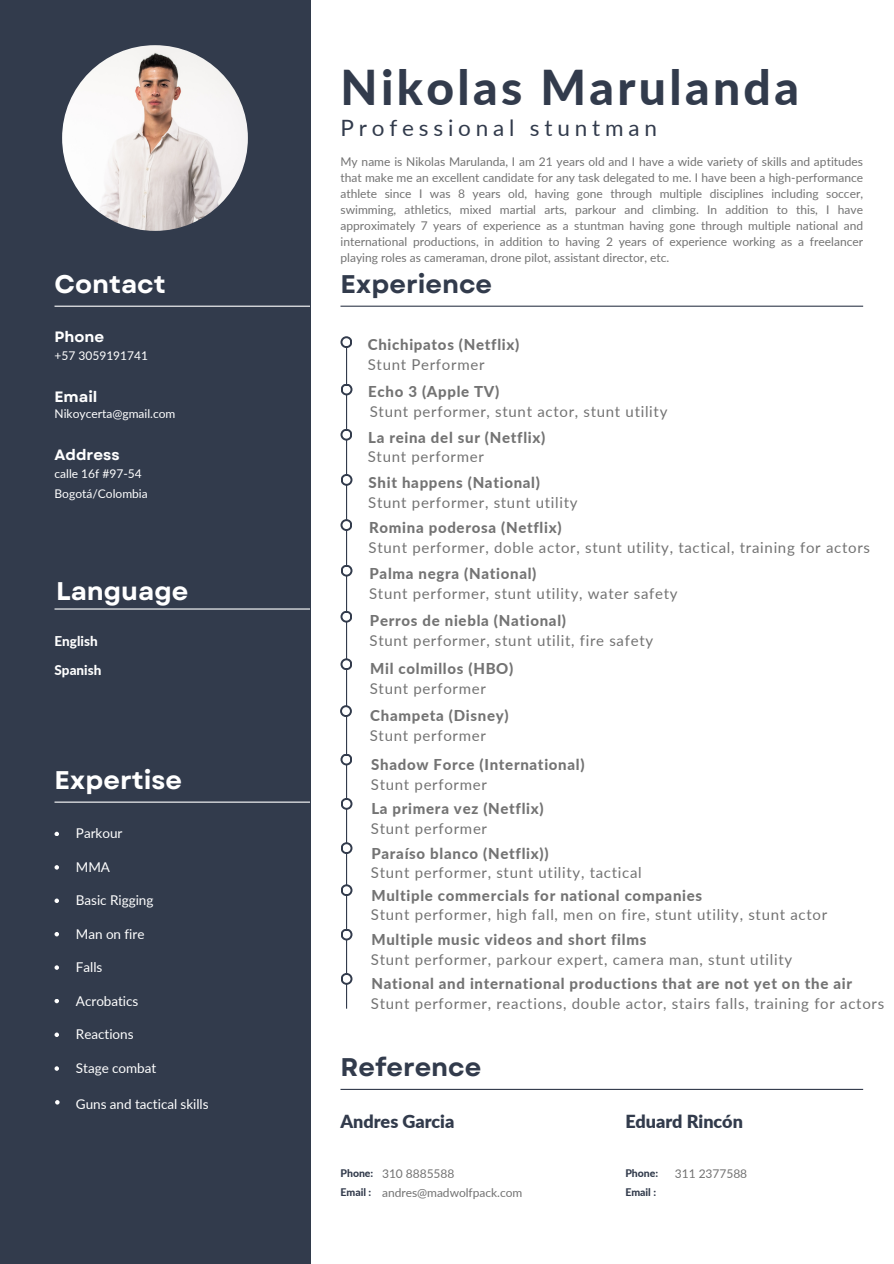
<style>
.page{position:relative;width:894px;height:1264px;background:#fff}
.page>*{position:absolute;margin:0;border:0;box-sizing:border-box;transform-origin:0 0}
.t1{font:800 48px "Lato";letter-spacing:.07em;color:#323b4c}
.t2{font:700 25.5px "Garet";color:#fff}
.t3{font:700 25.5px "Garet";color:#323b4c}
.t4{font:22.5px "Lato";letter-spacing:.215em;color:#323b4c}
.t5{font:900 18px "Lato";color:#323b4c}
.t6{font:15px "Lato";letter-spacing:.045em;color:#737373}
.t7{font:800 15px "Lato";letter-spacing:.045em;color:#737373}
.t8{font:700 15px "Garet";color:#fff}
.t9{font:13.5px "Lato";letter-spacing:-.005em;color:#fff}
.t10{font:800 13.5px "Lato";color:#fff}
.t11{font:12px/16px "Lato";color:#737373;text-align:justify}
.t12{font:12px/20px "Lato";color:#fff}
.t13{font:800 10.5px "Lato";color:#323b4c}
</style>
<div class="page">
<div style="left:0;top:0;width:310px;height:1263px;background:#323b4c"></div>
<hr style="left:54px;top:305px;width:256px;height:2px;background:#fff">
<hr style="left:340px;top:305px;width:522px;height:2px;background:#323b4c">
<hr style="left:346px;top:342px;width:1px;height:666px;background:#323b4c">
<svg style="left:340px;top:336px;width:12px;height:12px"></svg>
<div style="left:342px;top:338px;width:8px;height:8px;background:#fff;border-radius:50%"></div>
<svg style="left:340px;top:383px;width:12px;height:12px"></svg>
<div style="left:342px;top:385px;width:8px;height:8px;background:#fff;border-radius:50%"></div>
<svg style="left:340px;top:429px;width:12px;height:11px"></svg>
<div style="left:342px;top:431px;width:8px;height:7px;background:#fff;border-radius:50%"></div>
<hr style="left:340px;top:1088px;width:522px;height:1px;background:#323b4c">
<img style="left:62px;top:45px;width:186px;height:186px;border-radius:50%">
<svg style="left:54px;top:831px;width:5px;height:5px"></svg>
<svg style="left:54px;top:865px;width:5px;height:4px"></svg>
<svg style="left:54px;top:898px;width:5px;height:5px"></svg>
<svg style="left:54px;top:932px;width:5px;height:4px"></svg>
<svg style="left:54px;top:965px;width:5px;height:4px"></svg>
<svg style="left:54px;top:999px;width:5px;height:4px"></svg>
<hr style="left:54px;top:801px;width:256px;height:1px;background:#fff">
<hr style="left:54px;top:608px;width:256px;height:1px;background:#fff">
<svg style="left:54px;top:1032px;width:5px;height:5px"></svg>
<svg style="left:54px;top:1066px;width:5px;height:4px"></svg>
<svg style="left:55px;top:1100px;width:5px;height:4px"></svg>
<svg style="left:340px;top:474px;width:12px;height:12px"></svg>
<div style="left:342px;top:476px;width:8px;height:8px;background:#fff;border-radius:50%"></div>
<svg style="left:340px;top:519px;width:12px;height:12px"></svg>
<div style="left:342px;top:521px;width:8px;height:8px;background:#fff;border-radius:50%"></div>
<svg style="left:340px;top:564px;width:12px;height:12px"></svg>
<div style="left:342px;top:566px;width:8px;height:8px;background:#fff;border-radius:50%"></div>
<svg style="left:340px;top:610px;width:12px;height:12px"></svg>
<div style="left:342px;top:612px;width:8px;height:8px;background:#fff;border-radius:50%"></div>
<svg style="left:340px;top:705px;width:12px;height:12px"></svg>
<div style="left:342px;top:707px;width:8px;height:8px;background:#fff;border-radius:50%"></div>
<svg style="left:340px;top:753px;width:12px;height:12px"></svg>
<div style="left:342px;top:755px;width:8px;height:8px;background:#fff;border-radius:50%"></div>
<svg style="left:340px;top:658px;width:12px;height:12px"></svg>
<div style="left:342px;top:660px;width:8px;height:8px;background:#fff;border-radius:50%"></div>
<svg style="left:340px;top:798px;width:12px;height:11px"></svg>
<div style="left:342px;top:800px;width:8px;height:7px;background:#fff;border-radius:50%"></div>
<svg style="left:340px;top:842px;width:12px;height:12px"></svg>
<div style="left:342px;top:844px;width:8px;height:8px;background:#fff;border-radius:50%"></div>
<svg style="left:340px;top:884px;width:12px;height:12px"></svg>
<div style="left:342px;top:886px;width:8px;height:8px;background:#fff;border-radius:50%"></div>
<svg style="left:340px;top:928px;width:12px;height:12px"></svg>
<div style="left:342px;top:930px;width:8px;height:8px;background:#fff;border-radius:50%"></div>
<svg style="left:340px;top:972px;width:12px;height:12px"></svg>
<svg style="left:342px;top:974px;width:8px;height:8px"></svg>
<p class="t2" style="left:54px;top:265px;width:113px">Contact</p>
<h5 class="t8" style="left:54px;top:325px;width:51px">Phone</h5>
<h2 class="t12" style="left:54px;top:345px;width:95px">+57 3059191741</h2>
<h5 class="t8" style="left:54px;top:385px;width:44px">Email</h5>
<p class="t12" style="left:54px;top:403px;width:122px">Nikoycerta@gmail.com</p>
<h5 class="t8" style="left:54px;top:443px;width:67px">Address</h5>
<p class="t12" style="left:54px;top:463px;width:95px">calle 16f #97-54<br>Bogotá/Colombia</p>
<h6 class="t2" style="left:56px;top:572px;width:134px">Language</h6>
<h5 class="t10" style="left:54px;top:633px;width:45px">English</h5>
<h6 class="t10" style="left:54px;top:661px;width:48px">Spanish</h6>
<h5 class="t2" style="left:54px;top:761px;width:129px">Expertise</h5>
<h6 class="t9" style="left:76px;top:825px;width:48px">Parkour</h6>
<h5 class="t9" style="left:76px;top:858px;width:36px">MMA</h5>
<h6 class="t9" style="left:76px;top:892px;width:79px">Basic Rigging</h6>
<h5 class="t9" style="left:76px;top:925px;width:70px">Man on fire</h5>
<h5 class="t9" style="left:76px;top:958px;width:28px">Falls</h5>
<h6 class="t9" style="left:76px;top:992px;width:64px">Acrobatics</h6>
<h5 class="t9" style="left:76px;top:1025px;width:59px">Reactions</h5>
<h6 class="t9" style="left:76px;top:1059px;width:82px">Stage combat</h6>
<h5 class="t9" style="left:76px;top:1095px;width:134px">Guns and tactical skills</h5>
<p class="t1" style="left:340px;top:58px;width:460px">Nikolas Marulanda</p>
<h2 class="t4" style="left:340px;top:113px;width:318px">Professional stuntman</h2>
<p class="t11" style="left:340px;top:153px;width:524px">My name is Nikolas Marulanda, I am 21 years old and I have a wide variety of skills and aptitudes that make me an excellent candidate for any task delegated to me. I have been a high-performance athlete since I was 8 years old, having gone through multiple disciplines including soccer, swimming, athletics, mixed martial arts, parkour and climbing. In addition to this, I have approximately 7 years of experience as a stuntman having gone through multiple national and international productions, in addition to having 2 years of experience working as a freelancer playing roles as cameraman, drone pilot, assistant director, etc.</p>
<p class="t3" style="left:340px;top:265px;width:153px">Experience</p>
<h2 class="t7" style="left:367px;top:335px;width:153px">Chichipatos (Netflix)</h2>
<p class="t7" style="left:368px;top:382px;width:133px">Echo 3 (Apple TV)</p>
<p class="t7" style="left:368px;top:428px;width:179px">La reina del sur (Netflix)</p>
<p class="t6" style="left:367px;top:355px;width:118px">Stunt Performer</p>
<h6 class="t6" style="left:370px;top:402px;width:299px">Stunt performer, stunt actor, stunt utility</h6>
<p class="t6" style="left:367px;top:447px;width:118px">Stunt performer</p>
<h5 class="t7" style="left:368px;top:473px;width:173px">Shit happens (National)</h5>
<h6 class="t6" style="left:368px;top:493px;width:211px">Stunt performer, stunt utility</h6>
<h5 class="t7" style="left:369px;top:518px;width:194px">Romina poderosa (Netflix)</h5>
<h6 class="t6" style="left:368px;top:538px;width:502px">Stunt performer, doble actor, stunt utility, tactical, training for actors</h6>
<h5 class="t7" style="left:369px;top:564px;width:168px">Palma negra (National)</h5>
<h6 class="t6" style="left:369px;top:584px;width:310px">Stunt performer, stunt utility, water safety</h6>
<h5 class="t7" style="left:370px;top:611px;width:197px">Perros de niebla (National)</h5>
<h6 class="t6" style="left:369px;top:631px;width:285px">Stunt performer, stunt utilit, fire safety</h6>
<h5 class="t7" style="left:370px;top:659px;width:144px">Mil colmillos (HBO)</h5>
<h6 class="t6" style="left:370px;top:678px;width:118px">Stunt performer</h6>
<h5 class="t7" style="left:370px;top:706px;width:140px">Champeta (Disney)</h5>
<h6 class="t6" style="left:370px;top:726px;width:118px">Stunt performer</h6>
<h5 class="t7" style="left:371px;top:755px;width:215px">Shadow Force (International)</h5>
<h6 class="t6" style="left:371px;top:775px;width:118px">Stunt performer</h6>
<h2 class="t7" style="left:371px;top:799px;width:174px">La primera vez (Netflix)</h2>
<h4 class="t6" style="left:371px;top:819px;width:118px">Stunt performer</h4>
<h4 class="t7" style="left:371px;top:843px;width:178px">Paraíso blanco (Netflix))</h4>
<p class="t6" style="left:371px;top:863px;width:272px">Stunt performer, stunt utility, tactical</p>
<p class="t7" style="left:371px;top:885px;width:332px">Multiple commercials for national companies</p>
<p class="t6" style="left:371px;top:905px;width:457px">Stunt performer, high fall, men on fire, stunt utility, stunt actor</p>
<p class="t7" style="left:371px;top:930px;width:276px">Multiple music videos and short films</p>
<p class="t6" style="left:371px;top:949px;width:422px">Stunt performer, parkour expert, camera man, stunt utility</p>
<p class="t7" style="left:371px;top:974px;width:482px">National and international productions that are not yet on the air</p>
<p class="t6" style="left:371px;top:994px;width:514px">Stunt performer, reactions, double actor, stairs falls, training for actors</p>
<h5 class="t3" style="left:340px;top:1048px;width:142px">Reference</h5>
<h3 class="t5" style="left:340px;top:1110px;width:115px">Andres Garcia</h3>
<p class="t5" style="left:625px;top:1110px;width:119px">Eduard Rincón</p>
<p class="t13" style="left:340px;top:1167px;width:34px">Phone:</p>
<h2 class="t13" style="left:340px;top:1185px;width:32px">Email :</h2>
<p class="t11" style="left:382px;top:1165px;width:74px">310 8885588</p>
<h1 class="t11" style="left:382px;top:1184px;width:142px">andres@madwolfpack.com</h1>
<p class="t13" style="left:625px;top:1167px;width:34px">Phone:</p>
<p class="t13" style="left:625px;top:1185px;width:32px">Email :</p>
<p class="t11" style="left:674px;top:1165px;width:74px">311 2377588</p>
</div>
